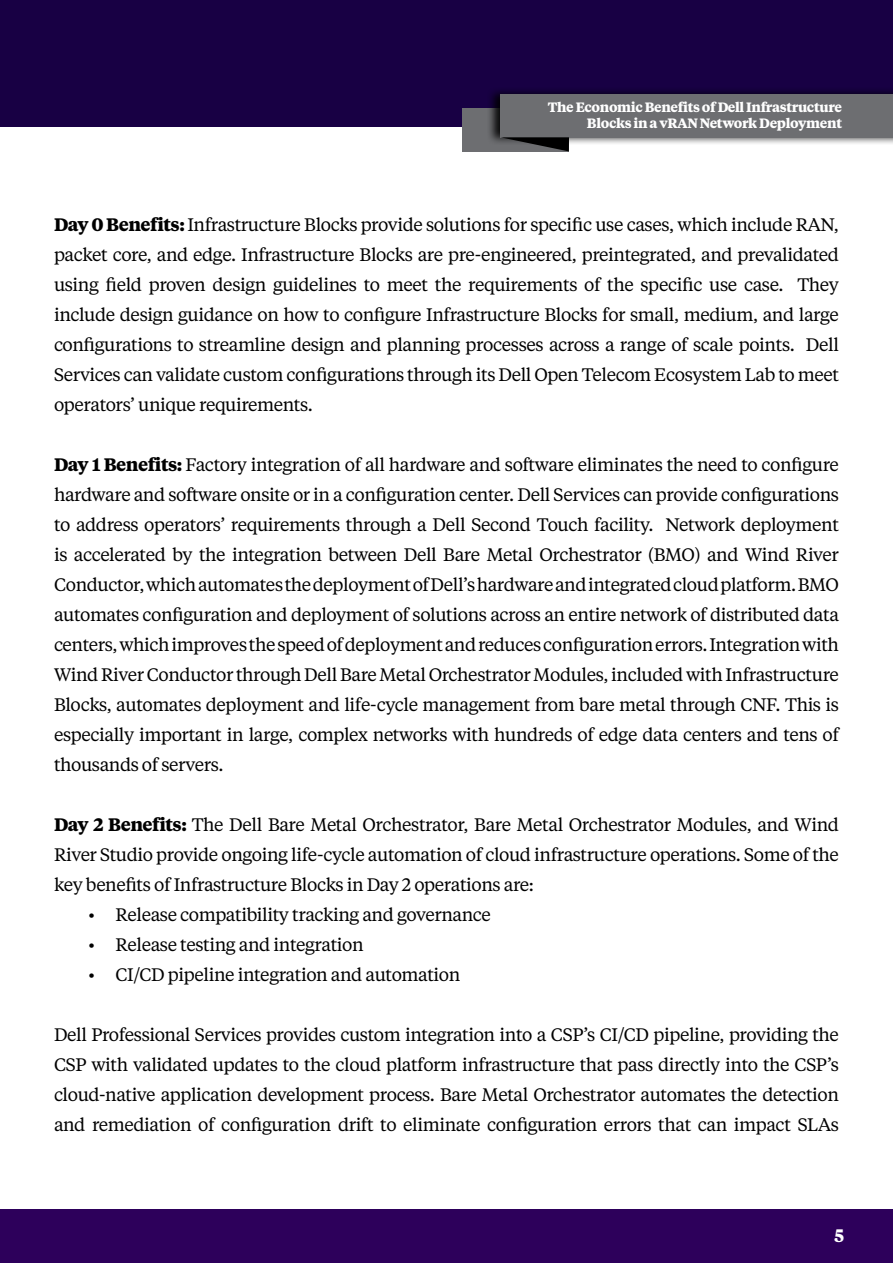
<style>
.page{position:relative;width:893px;height:1263px;background:#fff}
.page>*{position:absolute;margin:0;border:0;box-sizing:border-box;transform-origin:0 0}
.t1{font:18px/30px "Tiempos Text";letter-spacing:-.025em;color:#000;text-align:justify}
.t2{font:700 18px "Tiempos Text";color:#fff}
.t3{font:700 13.5px/16.2px "Tiempos Text";letter-spacing:-.025em;color:#fff;text-align:right}
.s1{font-weight:700}
</style>
<div class="page">
<div style="left:0;top:0;width:893px;height:127px;background:#180044"></div>
<div style="left:0;top:1209px;width:893px;height:54px;background:#2d005b"></div>
<div style="left:463px;top:108px;width:106px;height:43px;background:#6d6e71"></div>
<div style="left:486px;top:86px;width:407px;height:59px;background:#000;opacity:.92"></div>
<div style="left:501px;top:94px;width:392px;height:43px;background:#6d6e71"></div>
<svg style="left:501px;top:137px;width:68px;height:14px"></svg>
<p class="t3" style="left:548px;top:98px;width:296px">The Economic Benefits of Dell Infrastructure<br>Blocks in a vRAN Network Deployment</p>
<p class="t1" style="left:54px;top:209px;width:786px"><span class="s1">Day 0 Benefits:</span> Infrastructure Blocks provide solutions for specific use cases, which include RAN, packet core, and edge. Infrastructure Blocks are pre-engineered, preintegrated, and prevalidated using field proven design guidelines to meet the requirements of the specific use case. They include design guidance on how to configure Infrastructure Blocks for small, medium, and large configurations to streamline design and planning processes across a range of scale points. Dell Services can validate custom configurations through its Dell Open Telecom Ecosystem Lab to meet operators’ unique requirements.</p>
<p class="t1" style="left:54px;top:449px;width:786px"><span class="s1">Day 1 Benefits:</span> Factory integration of all hardware and software eliminates the need to configure hardware and software onsite or in a configuration center. Dell Services can provide configurations to address operators’ requirements through a Dell Second Touch facility. Network deployment is accelerated by the integration between Dell Bare Metal Orchestrator (BMO) and Wind River Conductor, which automates the deployment of Dell’s hardware and integrated cloud platform. BMO automates configuration and deployment of solutions across an entire network of distributed data centers, which improves the speed of deployment and reduces configuration errors. Integration with Wind River Conductor through Dell Bare Metal Orchestrator Modules, included with Infrastructure Blocks, automates deployment and life-cycle management from bare metal through CNF. This is especially important in large, complex networks with hundreds of edge data centers and tens of thousands of servers.</p>
<p class="t1" style="left:54px;top:809px;width:786px"><span class="s1">Day 2 Benefits:</span> The Dell Bare Metal Orchestrator, Bare Metal Orchestrator Modules, and Wind River Studio provide ongoing life-cycle automation of cloud infrastructure operations. Some of the key benefits of Infrastructure Blocks in Day 2 operations are:</p>
<p class="t1" style="left:89px;top:899px;width:404px">• Release compatibility tracking and governance</p>
<p class="t1" style="left:89px;top:929px;width:277px">• Release testing and integration</p>
<p class="t1" style="left:89px;top:959px;width:373px">• CI/CD pipeline integration and automation</p>
<p class="t1" style="left:54px;top:1019px;width:786px">Dell Professional Services provides custom integration into a CSP’s CI/CD pipeline, providing the CSP with validated updates to the cloud platform infrastructure that pass directly into the CSP’s cloud-native application development process. Bare Metal Orchestrator automates the detection and remediation of configuration drift to eliminate configuration errors that can impact SLAs</p>
<p class="t2" style="left:834px;top:1223px;width:12px">5</p>
</div>
